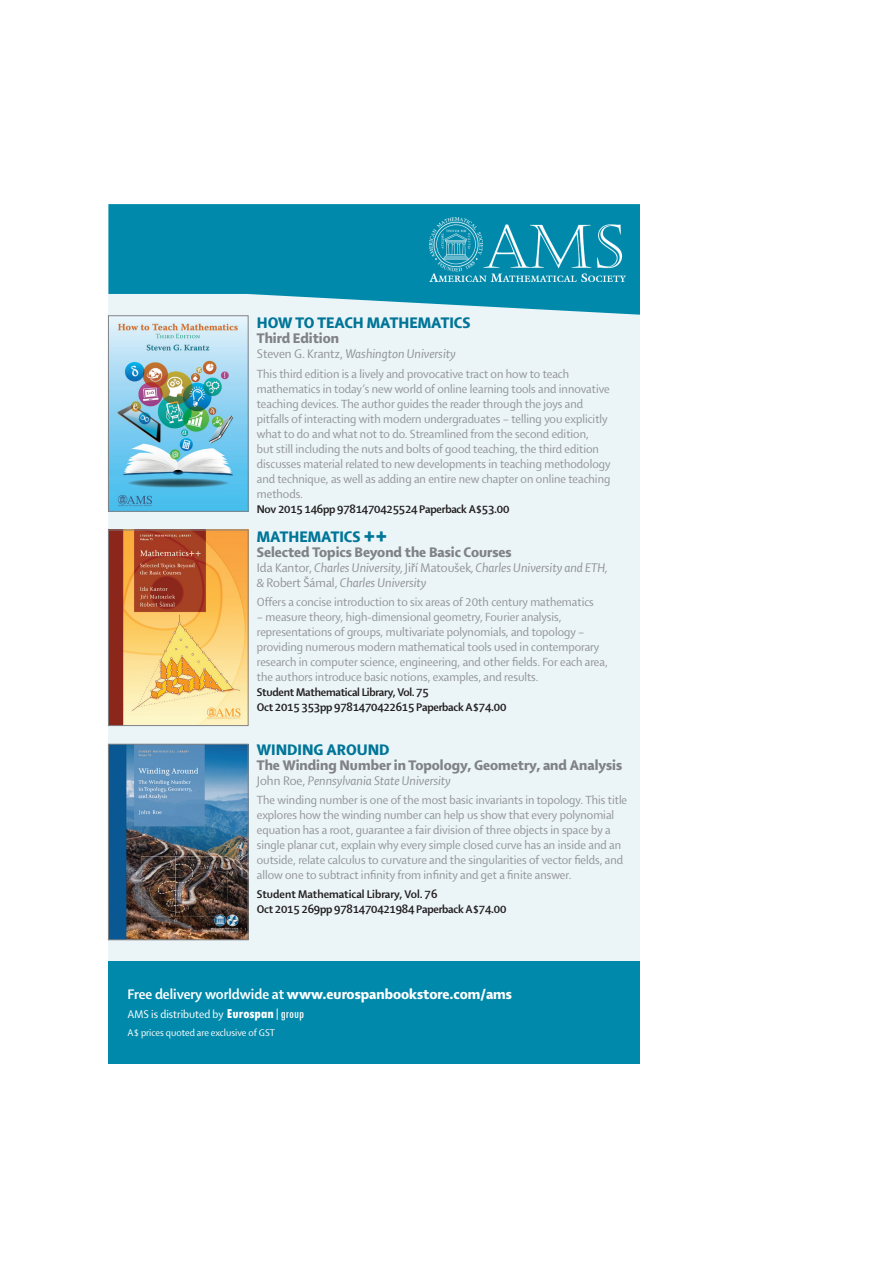
<style>
.page{position:relative;width:893px;height:1263px;background:#fff}
.page>*{position:absolute;margin:0;border:0;box-sizing:border-box;transform-origin:0 0}
.t1{font:16.5px "Shaker RH";color:#007598}
.Subtitle{font:15px "Shaker RH";color:#808285}
.Subtitle-2{font:15px "Shaker RH";color:#fff}
.Author{font:13.5px/15px "Shaker RI";color:#939598}
.Main_text{font:12.75px/15px "Shaker R";color:#939598}
.Biblio_1{font:12px "Shaker RB";letter-spacing:-.02em;color:#231f20}
.Biblio{font:12px "Shaker RB";letter-spacing:-.02em;color:#231f20}
.series{font:12px "Shaker RB";color:#231f20}
.t2{font:12px "Shaker R";color:#fff}
.t3{font:10.5px "Shaker R";color:#fff}
.s1{font-family:"Shaker R"}
.s2{font-size:24px}
.s3{font-family:"Arial";font-size:12px}
.s4{font-family:"Shaker RB"}
.s5{font-family:"Tw Cen";font-weight:800;font-stretch:condensed;font-size:13.5px}
.s6{font-family:"Tw Cen";font-stretch:condensed;font-size:13.5px}
</style>
<div class="page">
<div style="left:108px;top:204px;width:532px;height:859px;background:#ebf5f8"></div>
<img style="left:110px;top:746px;width:136px;height:192px">
<div style="left:108px;top:744px;width:140px;height:196px;border:1px solid #808285"></div>
<img style="left:110px;top:532px;width:136px;height:192px">
<div style="left:108px;top:530px;width:140px;height:196px;border:1px solid #808285"></div>
<img style="left:110px;top:323px;width:136px;height:186px">
<svg style="left:108px;top:204px;width:532px;height:111px;fill:#0089aa"></svg>
<img style="left:429px;top:218px;width:196px;height:64px">
<div style="left:108px;top:961px;width:532px;height:102px;background:#0089aa"></div>
<p class="t1" style="left:257px;top:314px;width:215px">HOW TO TEACH MATHEMATICS</p>
<p class="Subtitle" style="left:257px;top:331px;width:84px">Third Edition</p>
<p class="Author" style="left:257px;top:347px;width:200px"><span class="s1">Steven G. Krantz,</span> Washington University</p>
<p class="Main_text" style="left:257px;top:366px;width:355px">This third edition is a lively and provocative tract on how to teach mathematics in today’s new world of online learning tools and innovative teaching devices. The author guides the reader through the joys and pitfalls of interacting with modern undergraduates – telling you explicitly what to do and what not to do. Streamlined from the second edition,<br>but still including the nuts and bolts of good teaching, the third edition discusses material related to new developments in teaching methodology and technique, as well as adding an entire new chapter on online teaching methods.</p>
<p class="Biblio_1" style="left:257px;top:502px;width:254px">Nov 2015 146pp 9781470425524 Paperback A$53.00</p>
<p class="t1" style="left:257px;top:528px;width:132px">MATHEMATICS <span class="s2">++</span></p>
<p class="Subtitle" style="left:257px;top:544px;width:256px">Selected Topics Beyond the Basic Courses</p>
<p class="Author" style="left:257px;top:560px;width:353px"><span class="s1">Ida Kantor,</span> Charles University, <span class="s1">Ji</span><span class="s3">ř</span><span class="s1">í Matoušek</span>, Charles University and ETH, &amp; <span class="s1">Robert Šámal,</span> Charles University</p>
<p class="Main_text" style="left:257px;top:594px;width:338px">Offers a concise introduction to six areas of 20th century mathematics</p>
<p class="Main_text" style="left:257px;top:609px;width:353px">– measure theory, high-dimensional geometry, Fourier analysis, representations of groups, multivariate polynomials, and topology – providing numerous modern mathematical tools used in contemporary research in computer science, engineering, and other fields. For each area, the authors introduce basic notions, examples, and results.</p>
<p class="Biblio_1" style="left:257px;top:686px;width:173px">Student Mathematical Library, Vol. 75</p>
<p class="Biblio" style="left:257px;top:701px;width:251px">Oct 2015 353pp 9781470422615 Paperback A$74.00</p>
<p class="t1" style="left:257px;top:741px;width:134px">WINDING AROUND</p>
<p class="Subtitle" style="left:257px;top:757px;width:367px">The Winding Number in Topology, Geometry, and Analysis</p>
<p class="Author" style="left:257px;top:773px;width:195px"><span class="s1">John Roe,</span> Pennsylvania State University</p>
<p class="Main_text" style="left:257px;top:793px;width:372px">The winding number is one of the most basic invariants in topology. This title explores how the winding number can help us show that every polynomial equation has a root, guarantee a fair division of three objects in space by a single planar cut, explain why every simple closed curve has an inside and an outside, relate calculus to curvature and the singularities of vector fields, and allow one to subtract infinity from infinity and get a finite answer.</p>
<p class="series" style="left:257px;top:888px;width:182px">Student Mathematical Library, Vol. 76</p>
<p class="Biblio_1" style="left:257px;top:903px;width:251px">Oct 2015 269pp 9781470421984 Paperback A$74.00</p>
<p class="Subtitle-2" style="left:128px;top:986px;width:386px"><span class="s4">Free delivery worldwide at</span> www.eurospanbookstore.com/ams</p>
<p class="t2" style="left:128px;top:1007px;width:178px">AMS is distributed by <span class="s5">Eurospan</span><span class="s6">|group</span></p>
<p class="t3" style="left:128px;top:1028px;width:149px">A$ prices quoted are exclusive of GST</p>
</div>
